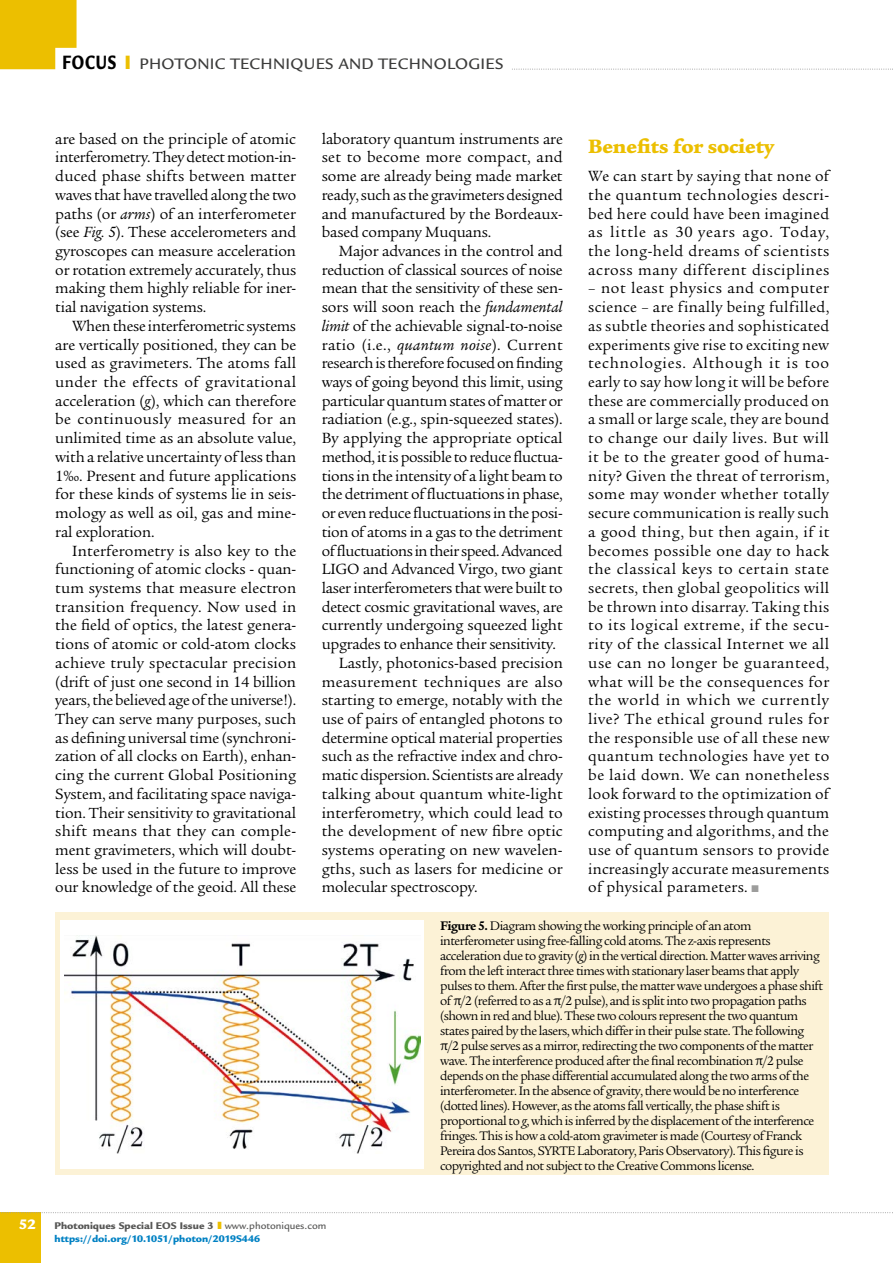
<style>
.page{position:relative;width:893px;height:1263px;background:#fff}
.page>*{position:absolute;margin:0;border:0;box-sizing:border-box;transform-origin:0 0}
.t1{font:900 21px "Legacy Serif";letter-spacing:-.01em;color:#ecbf00}
.t2{font:500 16.5px "Legacy Sans";letter-spacing:.02em;color:#3c3c3b}
.t3{font:16.05px/18.8px "Legacy Serif";letter-spacing:-.01em;color:#000;text-align:justify}
.t4{font:16.05px "Legacy Serif";letter-spacing:.02em;color:#000}
.t5{font:16.05px "Legacy Serif";letter-spacing:.01em;color:#000}
.t6{font:16.05px "Legacy Serif";letter-spacing:.025em;color:#000}
.t7{font:900 15px "Legacy Sans";color:#fff}
.t8{font:13.5px/15px "Legacy Serif";letter-spacing:-.04em;color:#000}
.t9{font:900 10.5px "Legacy Sans";color:#575756}
.t10{font:900 10.5px "Legacy Sans";color:#0081c3}
.s1{font-weight:900;font-size:21px;color:#000}
.s2{font-weight:900;font-size:21px;color:#ecbf00}
.s3{font-style:italic}
.s4{color:#9d9d9c}
.s5{font-weight:700}
.s6{font-family:"Minion Pro";font-size:15px}
.s7{color:#ecbf00}
.s8{font-weight:500}
</style>
<div class="page">
<div style="left:0;top:1213px;width:40px;height:50px;background:#ecbf00"></div>
<svg style="left:0;top:0;width:893px;height:70px"></svg>
<svg style="left:0;top:1212px;width:893px;height:1px"></svg>
<div style="left:55px;top:912px;width:774px;height:263px;background:#fcf2d6"></div>
<div style="left:60px;top:920px;width:364px;height:249px;background:#fff"></div>
<img style="left:64px;top:936px;width:356px;height:217px">
<p class="t2" style="left:63px;top:55px;width:442px"><span class="s1">FOCUS</span> <span class="s2">I</span> PHOTONIC TECHNIQUES AND TECHNOLOGIES</p>
<p class="t7" style="left:19px;top:1215px;width:19px">52</p>
<p class="t3" style="left:55px;top:129px;width:243px">are based on the principle of atomic interferometry. They detect motion-in&shy;duced phase shifts between matter waves that have travelled along the two paths (or <span class="s3">arms</span>) of an interferometer (see <span class="s3">Fig. 5</span>). These accelerometers and gyroscopes can measure acceleration or rotation extremely accurately, thus making them highly reliable for iner&shy;tial navigation systems.</p>
<p class="t3" style="left:55px;top:317px;width:243px;text-indent:17px">When these interferometric systems are vertically positioned, they can be used as gravimeters. The atoms fall under the effects of gravitational acceleration (<span class="s3">g</span>), which can therefore be continuously measured for an unlimited time as an absolute value, with a relative uncertainty of less than 1‰. Present and future applications for these kinds of systems lie in seis&shy;mology as well as oil, gas and mine&shy;ral exploration.</p>
<p class="t3" style="left:55px;top:541px;width:243px;text-indent:17px">Interferometry is also key to the functioning of atomic clocks ‑ quan&shy;tum systems that measure electron transition frequency. Now used in the field of optics, the latest genera&shy;tions of atomic or cold-atom clocks achieve truly spectacular precision (drift of just one second in 14 billion years, the believed age of the universe!).<br>They can serve many purposes, such as defining universal time (synchroni&shy;zation of all clocks on Earth), enhan&shy;cing the current Global Positioning System, and facilitating space naviga&shy;tion. Their sensitivity to gravitational shift means that they can comple&shy;ment gravimeters, which will doubt&shy;less be used in the future to improve our knowledge of the geoid. All these</p>
<p class="t3" style="left:322px;top:129px;width:243px">laboratory quantum instruments are set to become more compact, and some are already being made market ready, such as the gravimeters designed and manufactured by the Bordeaux&shy;based company Muquans.</p>
<p class="t3" style="left:339px;top:242px;width:226px">Major advances in the control and</p>
<p class="t3" style="left:322px;top:260px;width:242px">reduction of classical sources of noise</p>
<p class="t3" style="left:322px;top:279px;width:242px">mean that the sensitivity of these sen-</p>
<p class="t3" style="left:322px;top:298px;width:242px">sors will soon reach the <span class="s3">fundamental</span></p>
<p class="t3" style="left:322px;top:317px;width:242px"><span class="s3">limit</span> of the achievable signal-to-noise</p>
<p class="t4" style="left:322px;top:335px;width:243px">ratio (i.e., <span class="s3">quantum noise</span>). Current</p>
<p class="t3" style="left:322px;top:354px;width:242px">research is therefore focused on finding</p>
<p class="t3" style="left:322px;top:373px;width:242px">ways of going beyond this limit, using</p>
<p class="t3" style="left:322px;top:391px;width:243px">particular quantum states of matter or</p>
<p class="t3" style="left:322px;top:410px;width:243px">radiation (e.g., spin-squeezed states).</p>
<p class="t3" style="left:322px;top:429px;width:242px">By applying the appropriate optical</p>
<p class="t3" style="left:322px;top:448px;width:242px">method, it is possible to reduce fluctua-</p>
<p class="t3" style="left:322px;top:466px;width:242px">tions in the intensity of a light beam to</p>
<p class="t3" style="left:322px;top:485px;width:242px">the detriment of fluctuations in phase,</p>
<p class="t3" style="left:322px;top:504px;width:242px">or even reduce fluctuations in the posi-</p>
<p class="t3" style="left:322px;top:522px;width:242px">tion of atoms in a gas to the detriment</p>
<p class="t3" style="left:322px;top:541px;width:242px">of fluctuations in their speed. Advanced</p>
<p class="t3" style="left:322px;top:560px;width:243px">LIGO and Advanced Virgo, two giant</p>
<p class="t3" style="left:322px;top:579px;width:242px">laser interferometers that were built to</p>
<p class="t3" style="left:322px;top:597px;width:243px">detect cosmic gravitational waves, are</p>
<p class="t3" style="left:322px;top:616px;width:242px">currently undergoing squeezed light</p>
<p class="t3" style="left:322px;top:635px;width:236px">upgrades to enhance their sensitivity.</p>
<p class="t3" style="left:339px;top:653px;width:226px">Lastly, photonics-based precision</p>
<p class="t6" style="left:322px;top:672px;width:242px">measurement techniques are also</p>
<p class="t3" style="left:322px;top:691px;width:242px">starting to emerge, notably with the</p>
<p class="t3" style="left:322px;top:710px;width:243px">use of pairs of entangled photons to</p>
<p class="t3" style="left:322px;top:728px;width:242px">determine optical material properties</p>
<p class="t3" style="left:322px;top:747px;width:242px">such as the refractive index and chro-</p>
<p class="t3" style="left:322px;top:766px;width:242px">matic dispersion. Scientists are already</p>
<p class="t3" style="left:322px;top:784px;width:242px">talking about quantum white-light</p>
<p class="t3" style="left:322px;top:803px;width:243px">interferometry, which could lead to</p>
<p class="t5" style="left:322px;top:822px;width:243px">the development of new fibre optic</p>
<p class="t3" style="left:322px;top:841px;width:242px">systems operating on new wavelen-</p>
<p class="t3" style="left:322px;top:859px;width:242px">gths, such as lasers for medicine or</p>
<p class="t3" style="left:322px;top:878px;width:157px">molecular spectroscopy.</p>
<h1 class="t1" style="left:588px;top:134px;width:188px">Benefits for society</h1>
<p class="t3" style="left:588px;top:167px;width:243px">We can start by saying that none of the quantum technologies descri&shy;bed here could have been imagined as little as 30 years ago. Today, the long-held dreams of scientists across many different disciplines</p>
<p class="t3" style="left:588px;top:279px;width:243px">– not least physics and computer science – are finally being fulfilled, as subtle theories and sophisticated experiments give rise to exciting new technologies. Although it is too early to say how long it will be before these are commercially produced on a small or large scale, they are bound to change our daily lives. But will it be to the greater good of huma&shy;nity? Given the threat of terrorism, some may wonder whether totally secure communication is really such a good thing, but then again, if it becomes possible one day to hack the classical keys to certain state secrets, then global geopolitics will be thrown into disarray. Taking this to its logical extreme, if the secu&shy;rity of the classical Internet we all use can no longer be guaranteed, what will be the consequences for the world in which we currently live? The ethical ground rules for the responsible use of all these new quantum technologies have yet to be laid down. We can nonetheless look forward to the optimization of existing processes through quantum computing and algorithms, and the use of quantum sensors to provide increasingly accurate measurements of physical parameters. <span class="s4">■</span></p>
<p class="t8" style="left:440px;top:918px;width:385px"><span class="s5">Figure 5.</span> Diagram showing the working principle of an atom interferometer using free-falling cold atoms. The z-axis represents acceleration due to gravity (<span class="s3">g</span>) in the vertical direction. Matter waves arriving from the left interact three times with stationary laser beams that apply pulses to them. After the first pulse, the matter wave undergoes a phase shift of <span class="s6">π</span>/2 (referred to as a <span class="s6">π</span>/2 pulse), and is split into two propagation paths (shown in red and blue). These two colours represent the two quantum states paired by the lasers, which differ in their pulse state. The following <span class="s6">π</span>/2 pulse serves as a mirror, redirecting the two components of the matter wave. The interference produced after the final recombination <span class="s6">π</span>/2 pulse depends on the phase differential accumulated along the two arms of the interferometer. In the absence of gravity, there would be no interference (dotted lines). However, as the atoms fall vertically, the phase shift is proportional to <span class="s3">g</span>, which is inferred by the displacement of the interference fringes. This is how a cold-atom gravimeter is made (Courtesy of Franck Pereira dos Santos, SYRTE Laboratory, Paris Observatory). This figure is copyrighted and not subject to the Creative Commons license.</p>
<p class="t9" style="left:55px;top:1219px;width:273px">Photoniques Special EOS Issue 3 <span class="s7">❚</span> <span class="s8">www.photoniques.com</span></p>
<p class="t10" style="left:55px;top:1232px;width:207px">https://doi.org/10.1051/photon/2019S446</p>
</div>
